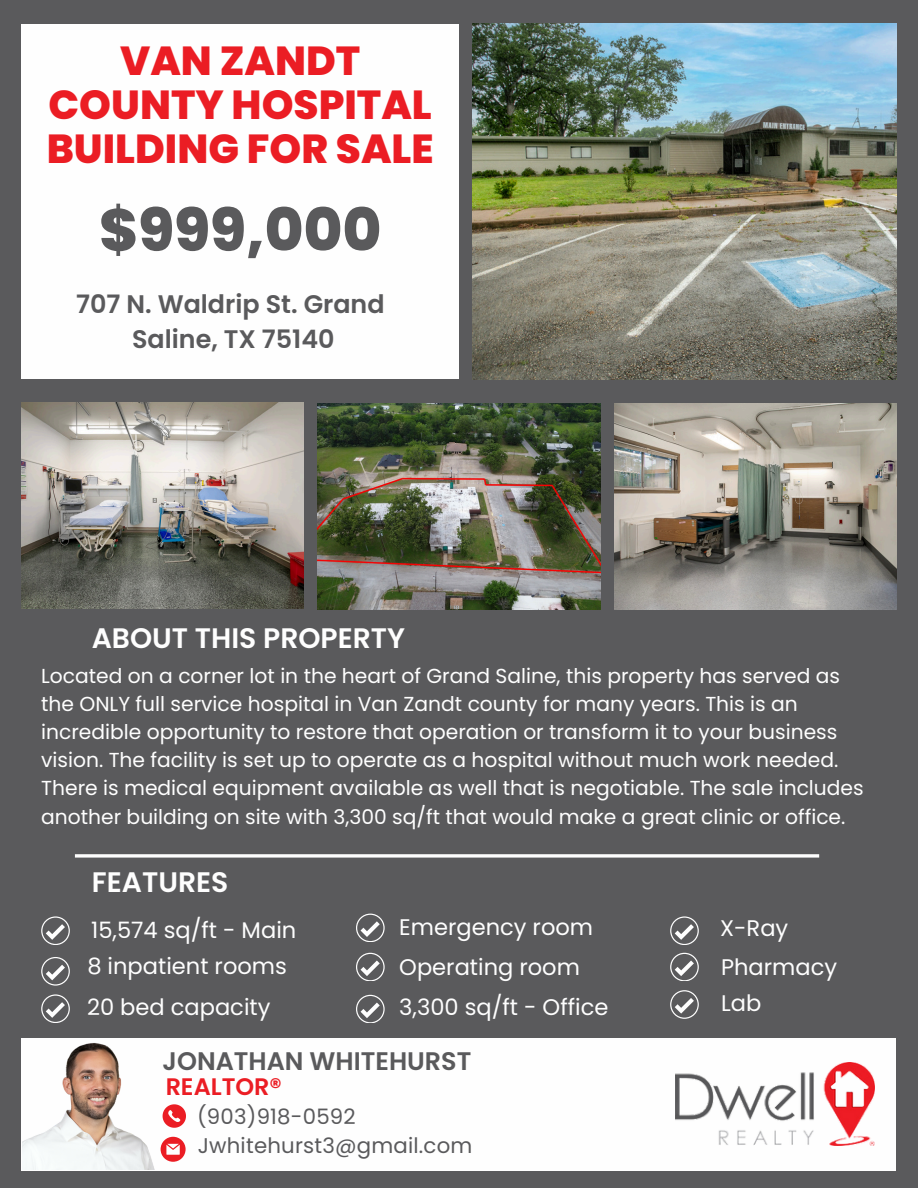
<style>
.page{position:relative;width:918px;height:1188px;background:#5a5a5c}
.page>*{position:absolute;margin:0;border:0;box-sizing:border-box;transform-origin:0 0}
.t1{font:800 59.25px "Poppins";color:#5a5a5c}
.t2{font:800 40.5px/43.8px "Poppins";color:#eb1d24;text-align:center}
.t3{font:600 28.2px "Poppins";color:#fefefe}
.t4{font:600 25.35px/34.8px "Poppins";color:#5a5a5c;text-align:center}
.t5{font:600 23.85px "Poppins";color:#eb1d24}
.t6{font:22.5px "Poppins";color:#fefefe}
.t7{font:21.3px "Poppins";letter-spacing:.01em;color:#5a5a5c}
.t8{font:20.25px/28.2px "Poppins";color:#fefefe}
</style>
<div class="page">
<img style="left:473px;top:24px;width:424px;height:355px">
<img style="left:21px;top:402px;width:283px;height:206px">
<img style="left:614px;top:403px;width:283px;height:206px">
<img style="left:318px;top:403px;width:282px;height:206px">
<div style="left:21px;top:24px;width:438px;height:355px;background:#fefefe"></div>
<svg style="left:75px;top:854px;width:744px;height:4px"></svg>
<svg style="left:41px;top:916px;width:28px;height:29px"></svg>
<svg style="left:41px;top:957px;width:28px;height:28px"></svg>
<svg style="left:41px;top:994px;width:28px;height:27px"></svg>
<div style="left:21px;top:1038px;width:875px;height:133px;background:#fefefe"></div>
<svg style="left:161px;top:1137px;width:24px;height:25px"></svg>
<svg style="left:163px;top:1104px;width:23px;height:24px"></svg>
<svg style="left:670px;top:916px;width:28px;height:29px"></svg>
<svg style="left:356px;top:953px;width:28px;height:28px"></svg>
<svg style="left:670px;top:953px;width:28px;height:28px"></svg>
<svg style="left:356px;top:995px;width:28px;height:28px"></svg>
<svg style="left:356px;top:914px;width:28px;height:28px"></svg>
<svg style="left:670px;top:990px;width:28px;height:28px"></svg>
<img style="left:675px;top:1063px;width:199px;height:83px">
<img style="left:23px;top:1021px;width:132px;height:148px">
<h3 class="t2" style="left:47px;top:39px;width:388px">VAN ZANDT<br>COUNTY HOSPITAL<br>BUILDING FOR SALE</h3>
<h3 class="t1" style="left:99px;top:189px;width:284px">$999,000</h3>
<p class="t4" style="left:76px;top:287px;width:310px">707 N. Waldrip St. Grand<br>Saline, TX 75140</p>
<p class="t3" style="left:92px;top:618px;width:315px">ABOUT THIS PROPERTY</p>
<p class="t8" style="left:41px;top:662px;width:824px">Located on a corner lot in the heart of Grand Saline, this property has served as the ONLY full service hospital in Van Zandt county for many years. This is an incredible opportunity to restore that operation or transform it to your business vision. The facility is set up to operate as a hospital without much work needed.<br>There is medical equipment available as well that is negotiable. The sale includes another building on site with 3,300 sq/ft that would make a great clinic or office.</p>
<h6 class="t3" style="left:92px;top:863px;width:138px">FEATURES</h6>
<p class="t6" style="left:91px;top:914px;width:207px">15,574 sq/ft - Main</p>
<h5 class="t6" style="left:87px;top:950px;width:201px">8 inpatient rooms</h5>
<h6 class="t6" style="left:87px;top:991px;width:185px">20 bed capacity</h6>
<p class="t6" style="left:399px;top:911px;width:195px">Emergency room</p>
<h6 class="t6" style="left:399px;top:952px;width:182px">Operating room</h6>
<p class="t6" style="left:399px;top:991px;width:211px">3,300 sq/ft - Office</p>
<h6 class="t4" style="left:163px;top:1044px;width:310px">JONATHAN WHITEHURST</h6>
<p class="t5" style="left:166px;top:1070px;width:118px">REALTOR®</p>
<p class="t7" style="left:197px;top:1101px;width:160px">(903)918-0592</p>
<h6 class="t7" style="left:198px;top:1130px;width:276px">Jwhitehurst3@gmail.com</h6>
<h6 class="t6" style="left:720px;top:913px;width:70px">X-Ray</h6>
<p class="t6" style="left:721px;top:952px;width:118px">Pharmacy</p>
<h6 class="t6" style="left:721px;top:988px;width:42px">Lab</h6>
</div>
